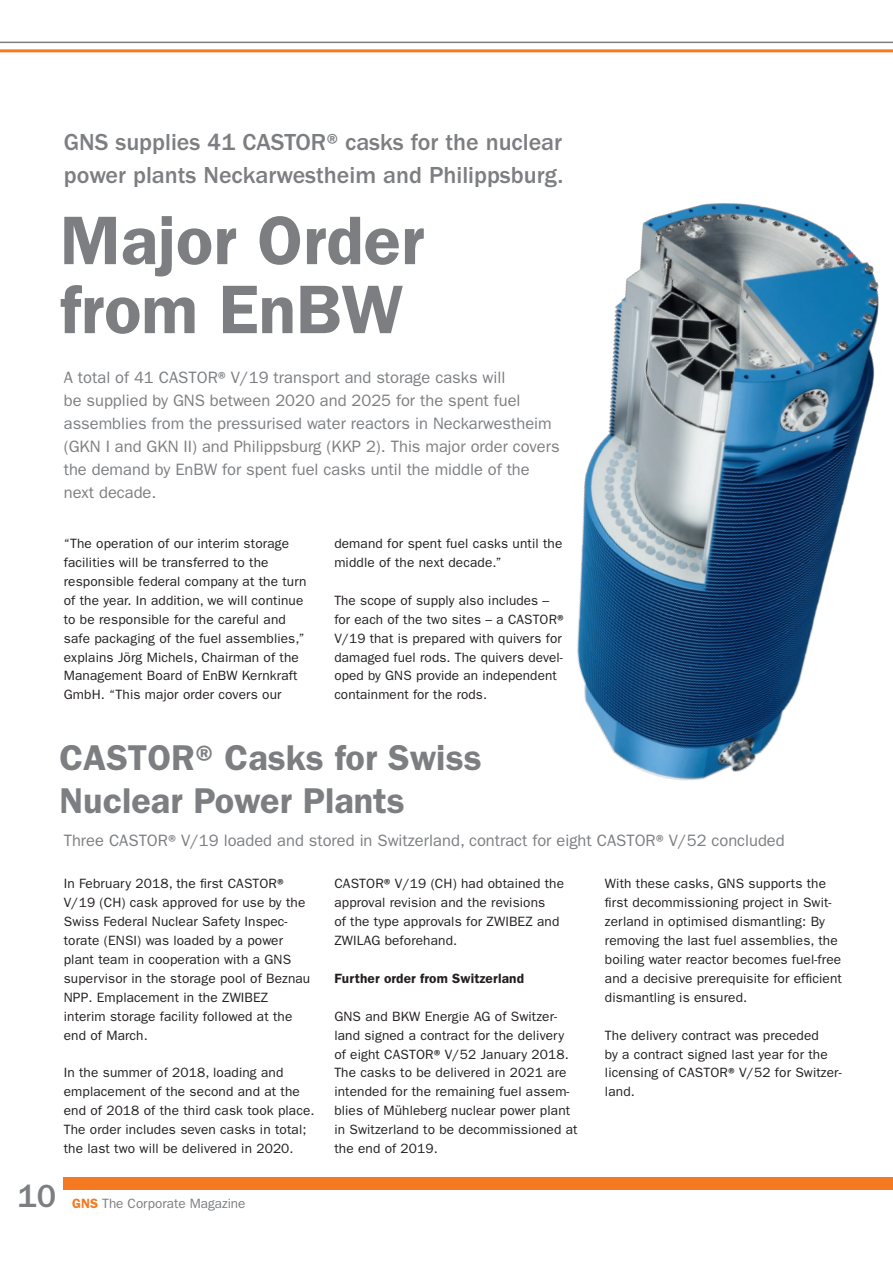
<style>
.page{position:relative;width:893px;height:1263px;background:#fff}
.page>*{position:absolute;margin:0;border:0;box-sizing:border-box;transform-origin:0 0}
.t1{font:600 69px/69px "Franklin Gothic";color:#7c7e81}
.t2{font:600 36px/43.2px "Franklin Gothic";color:#7c7e81}
.t3{font:500 33px "Franklin Gothic";color:#7c7e81}
.t4{font:500 24px/33px "Franklin Gothic";color:#7c7e81}
.t5{font:16.5px/23.1px "Franklin Gothic";color:#7c7e81}
.t6{font:13.5px/18.9px "Franklin Gothic";letter-spacing:.01em;color:#231f20}
.t7{font:600 13.5px "Franklin Gothic";letter-spacing:.01em;color:#231f20}
.t8{font:13.5px "Franklin Gothic";color:#7c7e81}
.s1{font-weight:500}
.s2{font-weight:600;color:#f47921}
</style>
<div class="page">
<div style="left:64px;top:1177px;width:829px;height:13px;background:#f47921"></div>
<hr style="left:0;top:42px;width:893px;height:1px;background:#7c7e81">
<hr style="left:0;top:49px;width:893px;height:3px;background:#f47921">
<img style="left:577px;top:203px;width:302px;height:578px">
<h3 class="t4" style="left:64px;top:126px;width:501px">GNS supplies 41 CASTOR® casks for the nuclear power plants Neckarwestheim and Philippsburg.</h3>
<h1 class="t1" style="left:60px;top:206px;width:366px">Major Order from EnBW</h1>
<p class="t5" style="left:64px;top:366px;width:497px">A total of 41 CASTOR<span class="s1">®</span> V/19 transport and storage casks will<br>be supplied by GNS between 2020 and 2025 for the spent fuel assemblies from the pressurised water reactors in Neckarwestheim (GKN I and GKN II) and Philippsburg (KKP 2). This major order covers the demand by EnBW for spent fuel casks until the middle of the next decade.</p>
<p class="t6" style="left:64px;top:534px;width:244px">“The operation of our interim storage facilities will be transferred to the responsible federal company at the turn of the year. In addition, we will continue to be responsible for the careful and safe packaging of the fuel assemblies,” explains Jörg Michels, Chairman of the Management Board of EnBW Kernkraft GmbH. “This major order covers our</p>
<p class="t6" style="left:334px;top:534px;width:230px">demand for spent fuel casks until the middle of the next decade.”</p>
<p class="t6" style="left:334px;top:591px;width:231px">The scope of supply also includes – for each of the two sites – a CASTOR<span class="s1">® </span>V/19 that is prepared with quivers for damaged fuel rods. The quivers devel&shy;oped by GNS provide an independent containment for the rods.</p>
<h2 class="t2" style="left:60px;top:736px;width:424px">CASTOR® Casks for Swiss<br>Nuclear Power Plants</h2>
<p class="t5" style="left:64px;top:829px;width:722px">Three CASTOR<span class="s1">®</span> V/19 loaded and stored in Switzerland, contract for eight CASTOR<span class="s1">®</span> V/52 concluded</p>
<p class="t6" style="left:64px;top:874px;width:248px">In February 2018, the first CASTOR<span class="s1">® </span>V/19 (CH) cask approved for use by the Swiss Federal Nuclear Safety Inspec&shy;torate (ENSI) was loaded by a power plant team in cooperation with a GNS supervisor in the storage pool of Beznau NPP. Emplacement in the ZWIBEZ interim storage facility followed at the end of March.</p>
<p class="t6" style="left:64px;top:1063px;width:252px">In the summer of 2018, loading and emplacement of the second and at the end of 2018 of the third cask took place.<br>The order includes seven casks in total; the last two will be delivered in 2020.</p>
<h3 class="t3" style="left:17px;top:1178px;width:40px">10</h3>
<p class="t8" style="left:72px;top:1195px;width:175px"><span class="s2">GNS</span> The Corporate Magazine</p>
<p class="t6" style="left:334px;top:874px;width:231px">CASTOR<span class="s1">®</span> V/19 (CH) had obtained the approval revision and the revisions<br>of the type approvals for ZWIBEZ and<br>ZWILAG beforehand.</p>
<p class="t7" style="left:334px;top:970px;width:191px">Further order from Switzerland</p>
<p class="t6" style="left:334px;top:1007px;width:245px">GNS and BKW Energie AG of Switzer&shy;land signed a contract for the delivery of eight CASTOR<span class="s1">®</span> V/52 January 2018.<br>The casks to be delivered in 2021 are intended for the remaining fuel assem&shy;blies of Mühleberg nuclear power plant in Switzerland to be decommissioned at the end of 2019.</p>
<p class="t6" style="left:605px;top:874px;width:238px">With these casks, GNS supports the first decommissioning project in Swit&shy;zerland in optimised dismantling: By removing the last fuel assemblies, the boiling water reactor becomes fuel-free and a decisive prerequisite for efficient dismantling is ensured.</p>
<p class="t6" style="left:605px;top:1026px;width:238px">The delivery contract was preceded<br>by a contract signed last year for the licensing of CASTOR<span class="s1">®</span> V/52 for Switzer&shy;land.</p>
</div>
